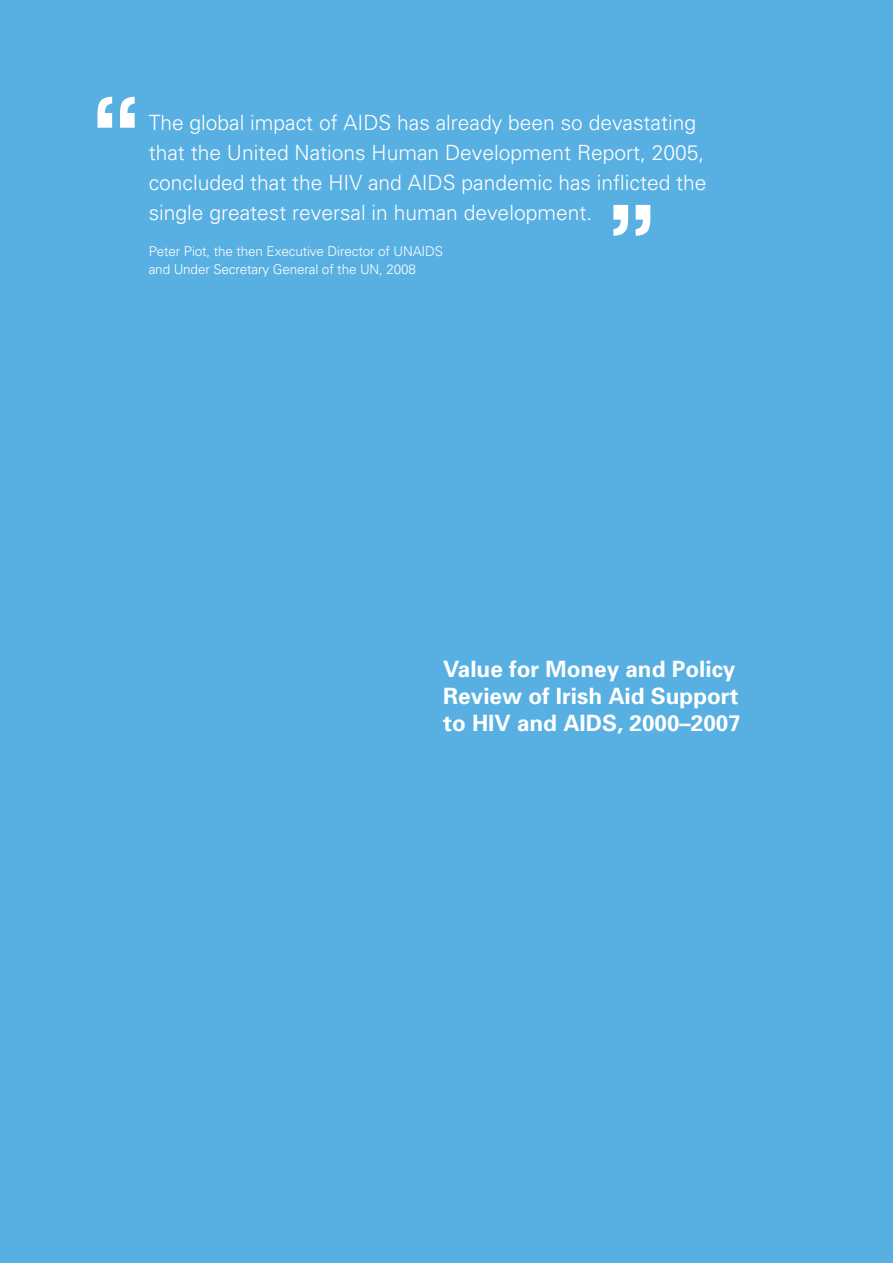
<style>
.page{position:relative;width:893px;height:1263px;background:#58b0e2}
.page>*{position:absolute;margin:0;border:0;box-sizing:border-box;transform-origin:0 0}
.t1{font:700 90px "Rockwell";color:#fff}
.t2{font:700 22.5px/27px "Univers";color:#fff}
.t3{font:300 21px/30px "Univers";color:#fff}
.t4{font:300 13.5px/18px "Univers";letter-spacing:-.01em;color:#fff}
</style>
<div class="page">
<h1 class="t1" style="left:89px;top:73px;width:55px">“</h1>
<p class="t3" style="left:149px;top:107px;width:559px">The global impact of AIDS has already been so devastating that the United Nations Human Development Report, 2005, concluded that the HIV and AIDS pandemic has inflicted the single greatest reversal in human development.</p>
<p class="t4" style="left:149px;top:242px;width:296px">Peter Piot, the then Executive Director of UNAIDS and Under Secretary General of the UN, 2008</p>
<h1 class="t1" style="left:605px;top:181px;width:55px">”</h1>
<p class="t2" style="left:443px;top:655px;width:299px">Value for Money and Policy<br>Review of Irish Aid Support to HIV and AIDS, 2000–2007</p>
</div>
